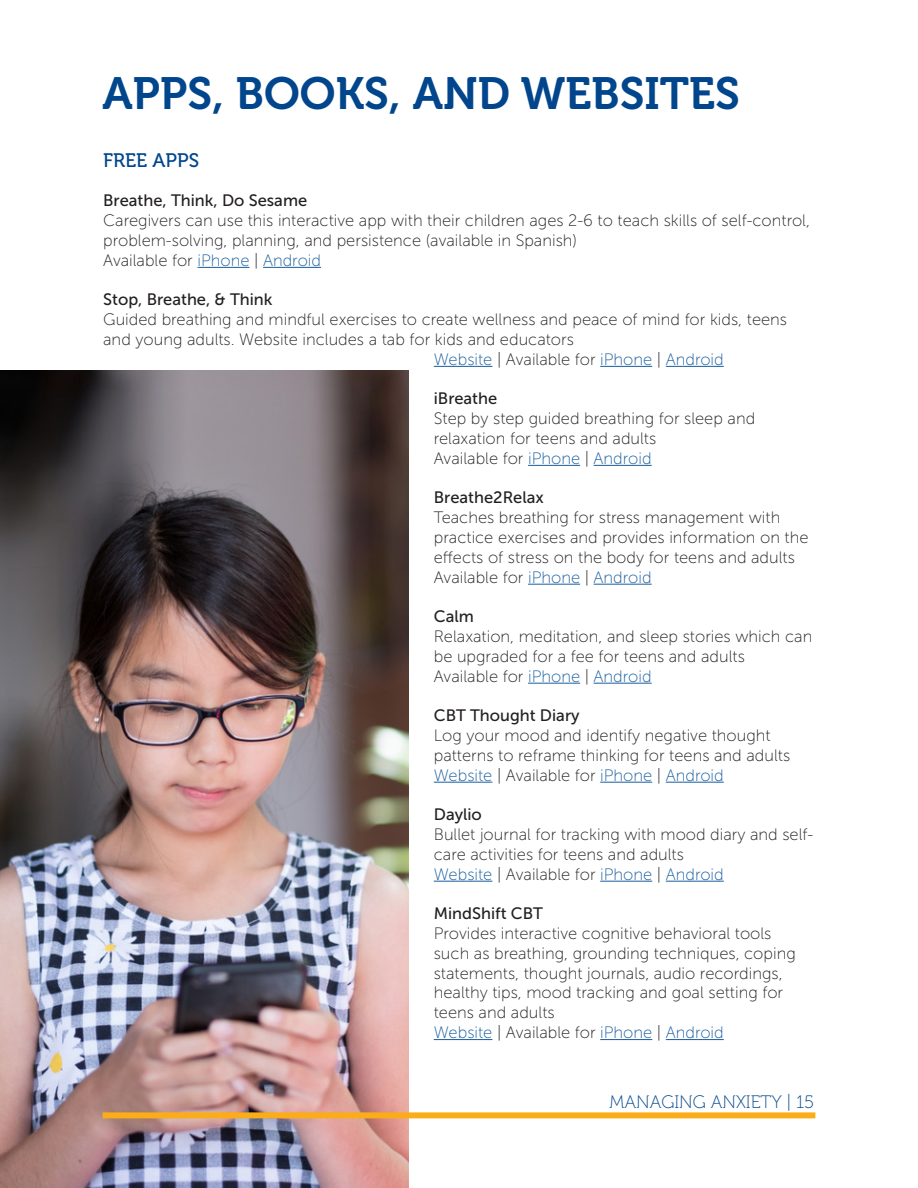
<style>
.page{position:relative;width:918px;height:1188px;background:#fff}
.page>*{position:absolute;margin:0;border:0;box-sizing:border-box;transform-origin:0 0}
.MAIN_TITLE{font:45px "Museo 700";color:#01468c}
.TITLE_2{font:19.5px "Museo 500";color:#01468c}
.t1{font:18px "Museo 100";color:#01468c}
.t2{font:16.5px/19.8px "Museo Sans 100";color:#231f20}
.t3{font:16.5px "Museo Sans 100";color:#175d9e}
.t4{font:16.5px "Museo Sans 500";color:#231f20}
.s1{color:#175d9e}
.s2{color:#231f20}
</style>
<div class="page">
<img style="left:0;top:371px;width:408px;height:817px">
<div style="left:103px;top:1112px;width:712px;height:6px;background:#faad19"></div>
<hr style="left:197px;top:267px;width:53px;height:1px;background:#175d9e">
<hr style="left:263px;top:267px;width:58px;height:1px;background:#175d9e">
<hr style="left:434px;top:366px;width:58px;height:1px;background:#175d9e">
<hr style="left:600px;top:366px;width:52px;height:1px;background:#175d9e">
<hr style="left:666px;top:366px;width:58px;height:1px;background:#175d9e">
<hr style="left:528px;top:465px;width:52px;height:1px;background:#175d9e">
<hr style="left:594px;top:465px;width:58px;height:1px;background:#175d9e">
<hr style="left:528px;top:584px;width:52px;height:1px;background:#175d9e">
<hr style="left:594px;top:584px;width:58px;height:1px;background:#175d9e">
<hr style="left:528px;top:683px;width:52px;height:1px;background:#175d9e">
<hr style="left:594px;top:683px;width:58px;height:1px;background:#175d9e">
<hr style="left:434px;top:782px;width:58px;height:1px;background:#175d9e">
<hr style="left:600px;top:782px;width:52px;height:1px;background:#175d9e">
<hr style="left:666px;top:782px;width:58px;height:1px;background:#175d9e">
<hr style="left:434px;top:881px;width:58px;height:1px;background:#175d9e">
<hr style="left:600px;top:881px;width:52px;height:1px;background:#175d9e">
<hr style="left:666px;top:881px;width:58px;height:1px;background:#175d9e">
<hr style="left:434px;top:1039px;width:58px;height:1px;background:#175d9e">
<hr style="left:600px;top:1039px;width:52px;height:1px;background:#175d9e">
<hr style="left:666px;top:1039px;width:58px;height:1px;background:#175d9e">
<p class="MAIN_TITLE" style="left:103px;top:69px;width:639px">APPS, BOOKS, AND WEBSITES</p>
<p class="TITLE_2" style="left:103px;top:149px;width:97px">FREE APPS</p>
<p class="t4" style="left:103px;top:192px;width:206px">Breathe, Think, Do Sesame</p>
<p class="t2" style="left:103px;top:211px;width:708px">Caregivers can use this interactive app with their children ages 2-6 to teach skills of self-control, problem-solving, planning, and persistence (available in Spanish)<br>Available for <span class="s1">iPhone</span> | <span class="s1">Android</span></p>
<p class="t4" style="left:103px;top:291px;width:171px">Stop, Breathe, &amp; Think</p>
<p class="t2" style="left:103px;top:310px;width:685px">Guided breathing and mindful exercises to create wellness and peace of mind for kids, teens and young adults. Website includes a tab for kids and educators</p>
<p class="t3" style="left:434px;top:350px;width:292px">Website <span class="s2">| Available for</span> iPhone <span class="s2">|</span> Android</p>
<p class="t4" style="left:434px;top:390px;width:65px">iBreathe</p>
<p class="t2" style="left:434px;top:409px;width:323px">Step by step guided breathing for sleep and relaxation for teens and adults</p>
<p class="t2" style="left:434px;top:448px;width:219px">Available for <span class="s1">iPhone</span> | <span class="s1">Android</span></p>
<p class="t4" style="left:434px;top:489px;width:112px">Breathe2Relax</p>
<p class="t2" style="left:434px;top:508px;width:376px">Teaches breathing for stress management with practice exercises and provides information on the effects of stress on the body for teens and adults</p>
<p class="t2" style="left:434px;top:567px;width:219px">Available for <span class="s1">iPhone</span> | <span class="s1">Android</span></p>
<p class="t4" style="left:434px;top:607px;width:42px">Calm</p>
<p class="t2" style="left:434px;top:627px;width:380px">Relaxation, meditation, and sleep stories which can be upgraded for a fee for teens and adults</p>
<p class="t2" style="left:434px;top:666px;width:219px">Available for <span class="s1">iPhone</span> | <span class="s1">Android</span></p>
<p class="t4" style="left:434px;top:706px;width:147px">CBT Thought Diary</p>
<p class="t2" style="left:434px;top:726px;width:358px">Log your mood and identify negative thought patterns to reframe thinking for teens and adults</p>
<p class="t3" style="left:434px;top:766px;width:292px">Website <span class="s2">| Available for</span> iPhone <span class="s2">|</span> Android</p>
<p class="t4" style="left:434px;top:805px;width:50px">Daylio</p>
<p class="t2" style="left:434px;top:825px;width:381px">Bullet journal for tracking with mood diary and self&shy;care activities for teens and adults</p>
<p class="t3" style="left:434px;top:865px;width:292px">Website <span class="s2">| Available for</span> iPhone <span class="s2">|</span> Android</p>
<p class="t4" style="left:434px;top:904px;width:111px">MindShift CBT</p>
<p class="t2" style="left:434px;top:924px;width:364px">Provides interactive cognitive behavioral tools such as breathing, grounding techniques, coping statements, thought journals, audio recordings, healthy tips, mood tracking and goal setting for teens and adults</p>
<p class="t3" style="left:434px;top:1024px;width:292px">Website <span class="s2">| Available for</span> iPhone <span class="s2">|</span> Android</p>
<p class="t1" style="left:610px;top:1092px;width:206px">MANAGING ANXIETY | 15</p>
</div>
